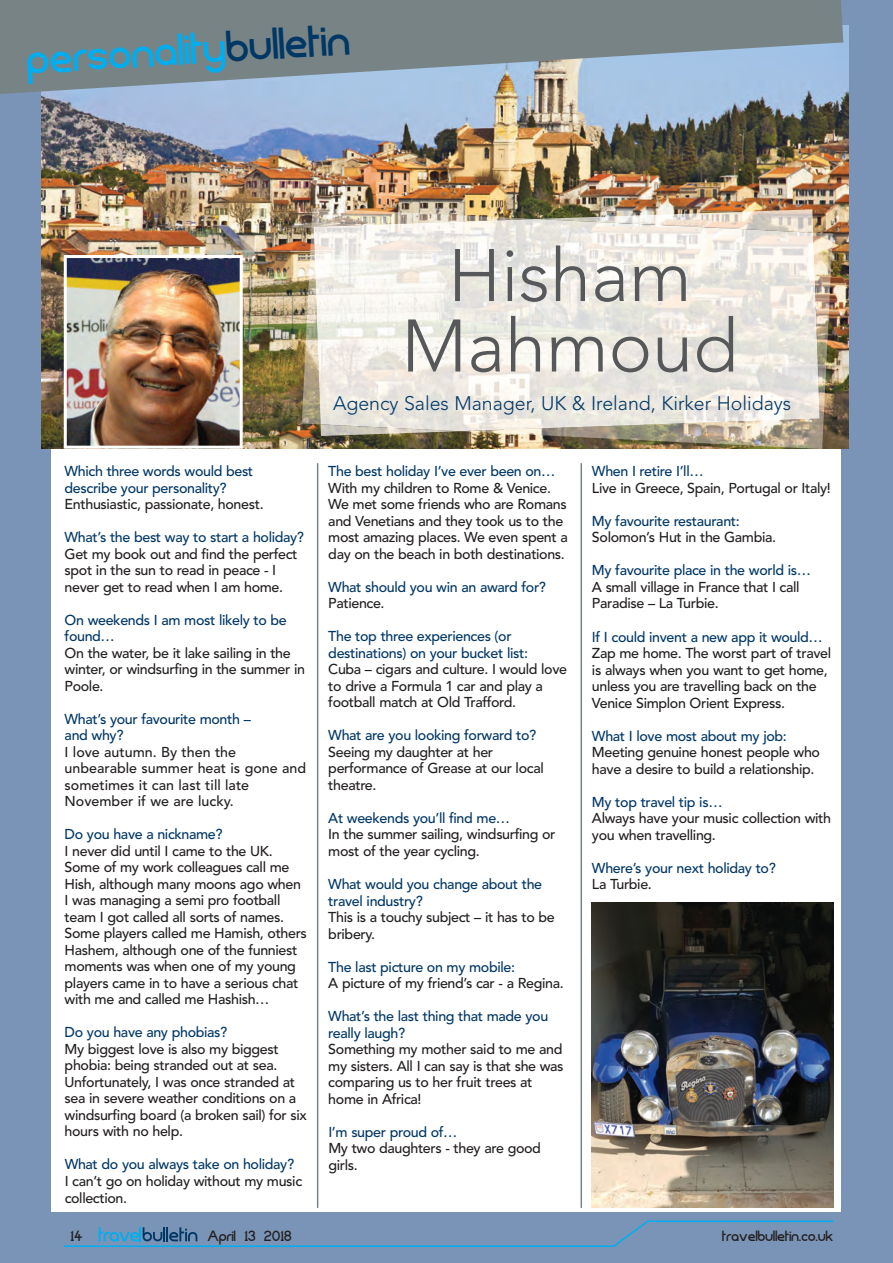
<style>
.page{position:relative;width:893px;height:1263px;background:#7994b6}
.page>*{position:absolute;margin:0;border:0;box-sizing:border-box;transform-origin:0 0}
.t1{font:300 73.5px/70.5px "Avenir";color:#57585a;text-align:center}
.t2{font:45px "Fortune City";color:#00aeef}
.t3{font:300 19.5px "Avenir";color:#003765}
.t4{font:15px "Fortune City";color:#231f20}
.t5{font:500 14.25px/16.5px "Avenir";letter-spacing:-.025em;color:#231f20}
.t6{font:500 14.25px/16.5px "Avenir";letter-spacing:-.025em;color:#003765}
.t7{font:500 14.25px/16.5px "Avenir";color:#231f20}
.s1{color:#003765}
.s2{color:#231f20}
</style>
<div class="page">
<div style="left:51px;top:99px;width:789px;height:1113px;background:#fff"></div>
<hr style="left:317px;top:463px;width:1px;height:745px;background:#778385">
<hr style="left:580px;top:463px;width:2px;height:745px;background:#778385">
<svg style="left:63px;top:1220px;width:771px;height:27px"></svg>
<img style="left:41px;top:26px;width:807px;height:423px">
<svg style="left:0;top:0;width:843px;height:97px;background:#85959f"></svg>
<img style="left:68px;top:259px;width:171px;height:186px">
<div style="left:64px;top:255px;width:179px;height:194px;border:3px solid #fff"></div>
<img style="left:459px;top:233px;width:374px;height:216px">
<img style="left:302px;top:208px;width:233px;height:216px">
<img style="left:535px;top:209px;width:278px;height:10px">
<img style="left:321px;top:431px;width:138px;height:5px">
<img style="left:314px;top:219px;width:506px;height:212px">
<img style="left:592px;top:903px;width:241px;height:305px">
<p class="t2" style="left:25px;top:31px;width:326px;rotate:-3deg">personality<span class="s1">bulletin</span></p>
<p class="t1" style="left:402px;top:246px;width:338px">Hisham<br>Mahmoud</p>
<p class="t6" style="left:65px;top:464px;width:200px">Which three words would best describe your personality?<br><span class="s2">Enthusiastic, passionate, honest.</span></p>
<p class="t5" style="left:65px;top:530px;width:241px"><span class="s1">What’s the best way to start a holiday?<br></span>Get my book out and find the perfect spot in the sun to read in peace - I never get to read when I am home.</p>
<p class="t5" style="left:65px;top:613px;width:242px"><span class="s1">On weekends I am most likely to be found…<br></span>On the water, be it lake sailing in the winter, or windsurfing in the summer in<br>Poole.</p>
<p class="t7" style="left:65px;top:712px;width:243px"><span class="s1">What’s your favourite month –<br>and why?<br></span>I love autumn. By then the unbearable summer heat is gone and sometimes it can last till late<br>November if we are lucky.</p>
<p class="t5" style="left:65px;top:827px;width:244px"><span class="s1">Do you have a nickname?<br></span>I never did until I came to the UK.<br>Some of my work colleagues call me<br>Hish, although many moons ago when<br>I was managing a semi pro football team I got called all sorts of names.<br>Some players called me Hamish, others<br>Hashem, although one of the funniest moments was when one of my young players came in to have a serious chat with me and called me Hashish…</p>
<p class="t5" style="left:65px;top:1025px;width:244px"><span class="s1">Do you have any phobias?<br></span>My biggest love is also my biggest phobia: being stranded out at sea.<br>Unfortunately, I was once stranded at sea in severe weather conditions on a windsurfing board (a broken sail) for six hours with no help.</p>
<p class="t5" style="left:65px;top:1157px;width:239px"><span class="s1">What do you always take on holiday?<br></span>I can’t go on holiday without my music collection.</p>
<p class="t3" style="left:333px;top:395px;width:459px">Agency Sales Manager, UK &amp; Ireland, Kirker Holidays</p>
<p class="t5" style="left:328px;top:464px;width:241px"><span class="s1">The best holiday I’ve ever been on… </span>With my children to Rome &amp; Venice.<br>We met some friends who are Romans and Venetians and they took us to the most amazing places. We even spent a day on the beach in both destinations.</p>
<p class="t6" style="left:328px;top:580px;width:219px">What should you win an award for?<br><span class="s2">Patience.</span></p>
<p class="t5" style="left:328px;top:629px;width:240px"><span class="s1">The top three experiences (or destinations) on your bucket list:<br></span>Cuba – cigars and culture. I would love to drive a Formula 1 car and play a football match at Old Trafford.</p>
<p class="t5" style="left:328px;top:728px;width:217px"><span class="s1">What are you looking forward to?<br></span>Seeing my daughter at her performance of Grease at our local theatre.</p>
<p class="t5" style="left:328px;top:811px;width:229px"><span class="s1">At weekends you’ll find me…<br></span>In the summer sailing, windsurfing or most of the year cycling.</p>
<p class="t6" style="left:328px;top:877px;width:228px">What would you change about the travel industry?<br><span class="s2">This is a touchy subject – it has to be bribery.</span></p>
<p class="t5" style="left:328px;top:959px;width:237px"><span class="s1">The last picture on my mobile:<br></span>A picture of my friend’s car - a Regina.</p>
<p class="t5" style="left:328px;top:1009px;width:237px"><span class="s1">What’s the last thing that made you really laugh?<br></span>Something my mother said to me and my sisters. All I can say is that she was comparing us to her fruit trees at home in Africa!</p>
<p class="t5" style="left:328px;top:1124px;width:214px"><span class="s1">I’m super proud of…<br></span>My two daughters - they are good girls.</p>
<p class="t5" style="left:592px;top:464px;width:240px"><span class="s1">When I retire I’ll…<br></span>Live in Greece, Spain, Portugal or Italy!</p>
<p class="t5" style="left:592px;top:514px;width:186px"><span class="s1">My favourite restaurant:<br></span>Solomon’s Hut in the Gambia.</p>
<p class="t5" style="left:592px;top:563px;width:221px"><span class="s1">My favourite place in the world is…<br></span>A small village in France that I call<br>Paradise – La Turbie.</p>
<p class="t5" style="left:592px;top:629px;width:241px"><span class="s1">If I could invent a new app it would… </span>Zap me home. The worst part of travel is always when you want to get home, unless you are travelling back on the Venice Simplon Orient Express.</p>
<p class="t5" style="left:592px;top:728px;width:230px"><span class="s1">What I love most about my job:<br></span>Meeting genuine honest people who have a desire to build a relationship.</p>
<p class="t5" style="left:592px;top:794px;width:241px"><span class="s1">My top travel tip is…<br></span>Always have your music collection with you when travelling.</p>
<p class="t6" style="left:592px;top:860px;width:185px">Where’s your next holiday to?<br><span class="s2">La Turbie.</span></p>
<p class="t4" style="left:70px;top:1227px;width:14px">14</p>
<p class="t4" style="left:207px;top:1227px;width:86px">April 13 2018</p>
<p class="t4" style="left:722px;top:1227px;width:113px">travelbulletin.co.uk</p>
</div>
